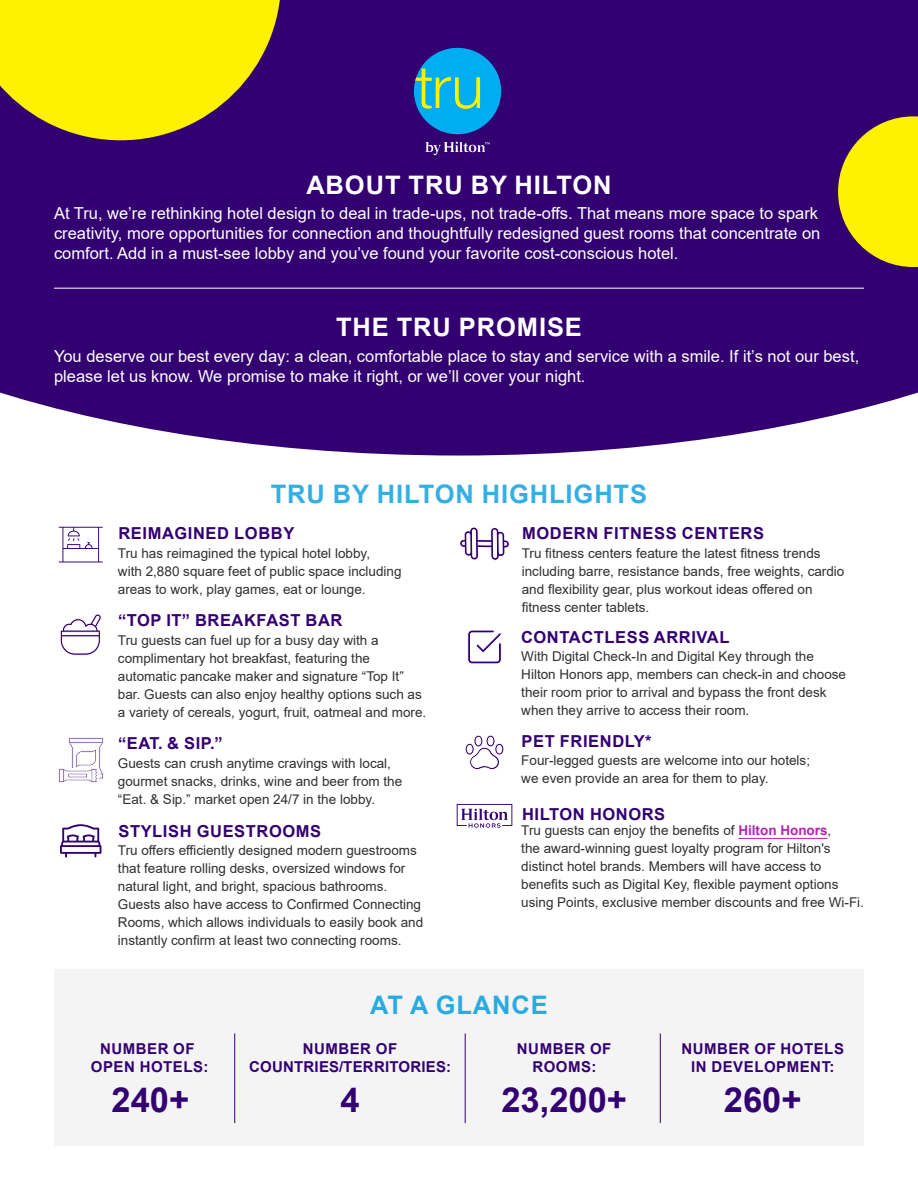
<style>
.page{position:relative;width:918px;height:1188px;background:#fff}
.page>*{position:absolute;margin:0;border:0;box-sizing:border-box;transform-origin:0 0}
.body{font:700 34.5px "Arial";color:#330072}
.body-2{font:700 25.5px "Arial";letter-spacing:.035em;color:#fff}
.body-3{font:700 25.5px "Arial";letter-spacing:.035em;color:#34afe3}
.body-4{font:700 25.5px "Arial";letter-spacing:.035em;color:#29abe2}
.body-5{font:16.5px/19.8px "Arial";color:#fff}
.body-6{font:700 16.5px "Arial";letter-spacing:.035em;color:#330072}
.body-7{font:700 15px/18px "Arial";letter-spacing:.035em;color:#330072;text-align:center}
.body-8{font:700 15px/18px "Arial";letter-spacing:.015em;color:#330072;text-align:center}
.body-9{font:13.5px/18px "Arial";color:#312f30}
.s1{font-weight:700;color:#b025b0}
</style>
<div class="page">
<div style="left:0;top:0;width:918px;height:456px;background:#330072"></div>
<hr style="left:738px;top:838px;width:90px;height:1px;background:#b025b0">
<svg style="left:0;top:0;width:281px;height:140px;background:#d8c415"></svg>
<svg style="left:838px;top:116px;width:80px;height:151px;background:#d5c017"></svg>
<svg style="left:459px;top:388px;width:51px;height:276px"></svg>
<svg style="left:59px;top:527px;width:44px;height:35px"></svg>
<svg style="left:58px;top:737px;width:46px;height:46px"></svg>
<svg style="left:60px;top:614px;width:42px;height:42px"></svg>
<hr style="left:54px;top:288px;width:810px;height:1px;background:#fff">
<svg style="left:457px;top:804px;width:55px;height:24px"></svg>
<div style="left:414px;top:48px;width:87px;height:86px;background:#00adf0;border-radius:50%"></div>
<svg style="left:415px;top:69px;width:65px;height:40px"></svg>
<svg style="left:426px;top:142px;width:64px;height:13px"></svg>
<svg style="left:465px;top:735px;width:39px;height:35px"></svg>
<div style="left:54px;top:970px;width:810px;height:176px;background:#f4f4f4"></div>
<hr style="left:234px;top:1033px;width:1px;height:90px;background:#330072">
<hr style="left:660px;top:1033px;width:1px;height:90px;background:#330072">
<hr style="left:465px;top:1033px;width:1px;height:90px;background:#330072">
<svg style="left:60px;top:824px;width:42px;height:34px"></svg>
<p class="body-2" style="left:306px;top:167px;width:307px">ABOUT TRU BY HILTON</p>
<p class="body-5" style="left:54px;top:204px;width:768px">At Tru, we’re rethinking hotel design to deal in trade-ups, not trade-offs. That means more space to spark creativity, more opportunities for connection and thoughtfully redesigned guest rooms that concentrate on comfort. Add in a must-see lobby and you’ve found your favorite cost-conscious hotel.</p>
<p class="body-2" style="left:336px;top:309px;width:247px">THE TRU PROMISE</p>
<p class="body-5" style="left:54px;top:346px;width:807px">You deserve our best every day: a clean, comfortable place to stay and service with a smile. If it’s not our best, please let us know. We promise to make it right, or we’ll cover your night.</p>
<p class="body-3" style="left:271px;top:476px;width:378px">TRU BY HILTON HIGHLIGHTS</p>
<p class="body-6" style="left:118px;top:521px;width:177px">REIMAGINED LOBBY</p>
<p class="body-6" style="left:522px;top:521px;width:243px">MODERN FITNESS CENTERS</p>
<p class="body-9" style="left:118px;top:544px;width:285px">Tru has reimagined the typical hotel lobby,<br>with 2,880 square feet of public space including areas to work, play games, eat or lounge.</p>
<p class="body-9" style="left:522px;top:544px;width:324px">Tru fitness centers feature the latest fitness trends including barre, resistance bands, free weights, cardio and flexibility gear, plus workout ideas offered on fitness center tablets.</p>
<p class="body-6" style="left:118px;top:609px;width:226px">“TOP IT” BREAKFAST BAR</p>
<p class="body-9" style="left:118px;top:631px;width:310px">Tru guests can fuel up for a busy day with a complimentary hot breakfast, featuring the automatic pancake maker and signature “Top It” bar. Guests can also enjoy healthy options such as a variety of cereals, yogurt, fruit, oatmeal and more.</p>
<p class="body-6" style="left:521px;top:625px;width:210px">CONTACTLESS ARRIVAL</p>
<p class="body-9" style="left:521px;top:647px;width:326px">With Digital Check-In and Digital Key through the Hilton Honors app, members can check-in and choose their room prior to arrival and bypass the front desk when they arrive to access their room.</p>
<p class="body-6" style="left:118px;top:732px;width:106px">“EAT. &amp; SIP.”</p>
<p class="body-6" style="left:522px;top:729px;width:132px">PET FRIENDLY*</p>
<p class="body-9" style="left:118px;top:754px;width:286px">Guests can crush anytime cravings with local, gourmet snacks, drinks, wine and beer from the “Eat. &amp; Sip.” market open 24/7 in the lobby.</p>
<p class="body-9" style="left:118px;top:842px;width:307px">Tru offers efficiently designed modern guestrooms that feature rolling desks, oversized windows for natural light, and bright, spacious bathrooms.<br>Guests also have access to Confirmed Connecting Rooms, which allows individuals to easily book and instantly confirm at least two connecting rooms.</p>
<p class="body-6" style="left:118px;top:819px;width:204px">STYLISH GUESTROOMS</p>
<p class="body-9" style="left:521px;top:751px;width:290px">Four-legged guests are welcome into our hotels; we even provide an area for them to play.</p>
<p class="body-6" style="left:522px;top:802px;width:145px">HILTON HONORS</p>
<p class="body-9" style="left:521px;top:822px;width:344px">Tru guests can enjoy the benefits of <span class="s1">Hilton Honors</span>,<br>the award-winning guest loyalty program for Hilton's distinct hotel brands. Members will have access to benefits such as Digital Key, flexible payment options using Points, exclusive member discounts and free Wi-Fi.</p>
<p class="body-4" style="left:370px;top:987px;width:179px">AT A GLANCE</p>
<p class="body-7" style="left:91px;top:1040px;width:119px">NUMBER OF<br>OPEN HOTELS:</p>
<p class="body-8" style="left:249px;top:1040px;width:203px">NUMBER OF<br>COUNTRIES/TERRITORIES:</p>
<p class="body-7" style="left:517px;top:1040px;width:96px">NUMBER OF<br>ROOMS:</p>
<p class="body-7" style="left:681px;top:1040px;width:164px">NUMBER OF HOTELS<br>IN DEVELOPMENT:</p>
<p class="body" style="left:112px;top:1076px;width:79px">240+</p>
<p class="body" style="left:501px;top:1076px;width:127px">23,200+</p>
<p class="body" style="left:340px;top:1076px;width:21px">4</p>
<p class="body" style="left:724px;top:1076px;width:79px">260+</p>
</div>
